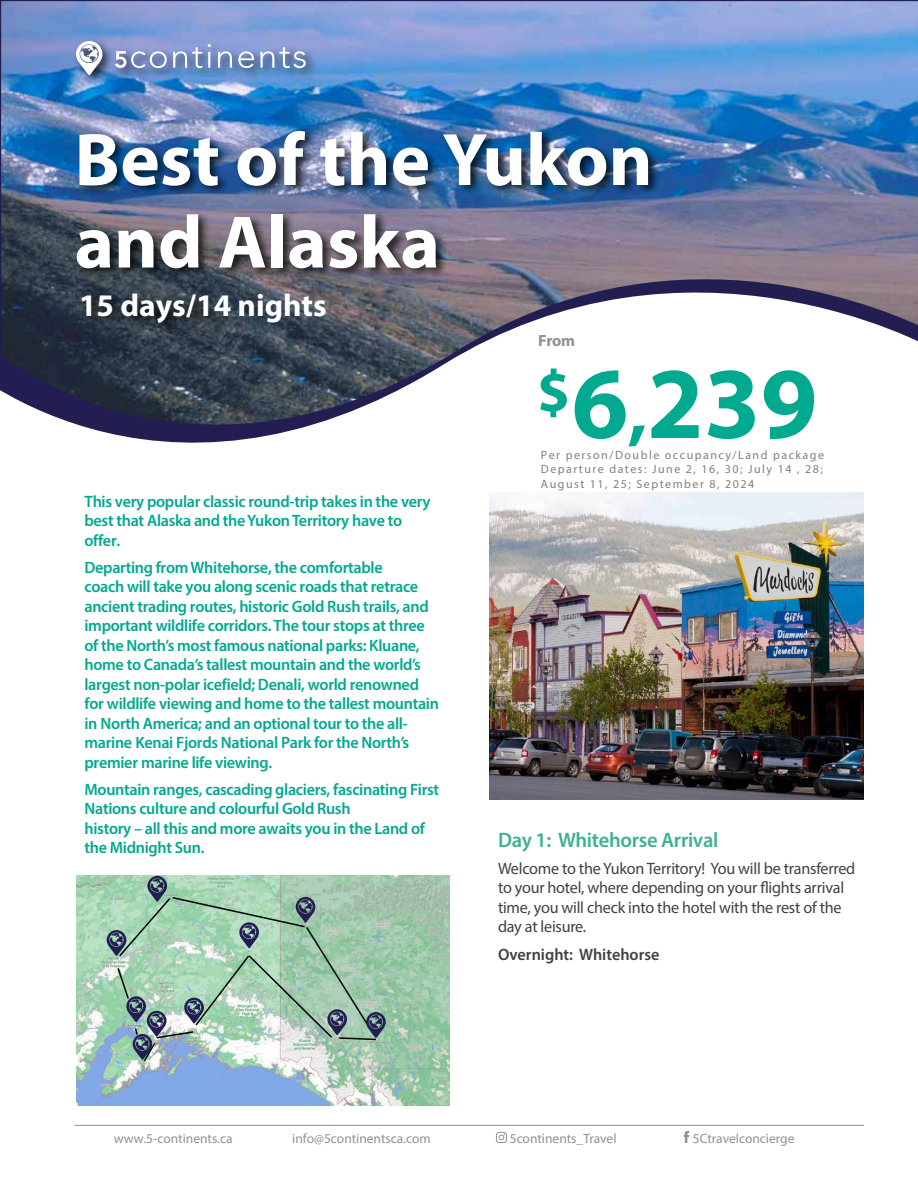
<style>
.page{position:relative;width:918px;height:1188px;background:#fff}
.page>*{position:absolute;margin:0;border:0;box-sizing:border-box;transform-origin:0 0}
.t1{font:700 102.3px "Myriad Pro";color:#01a98e}
.t2{font:700 75px/82.5px "Myriad Pro";color:#fff}
.t3{font:700 31.5px "Myriad Pro";color:#fff}
.t4{font:600 21px "Myriad Pro";letter-spacing:-.015em;color:#40af97}
.t5{font:600 16.5px/19.5px "Myriad Pro";letter-spacing:-.02em;color:#01a98e}
.t6{font:16.5px/19.5px "Myriad Pro";letter-spacing:-.015em;color:#414042}
.t7{font:600 16.5px "Myriad Pro";color:#414042}
.t8{font:700 16.2px "Myriad Pro";color:#929293}
.t9{font:13.5px "Myriad Pro";color:#929293}
.t10{font:12px/14.4px "Myriad Pro";letter-spacing:.125em;color:#808080;text-align:justify}
.s1{font-size:72px}
</style>
<div class="page">
<svg style="left:0;top:0;width:918px;height:493px"></svg>
<img style="left:1px;top:1px;width:917px;height:426px">
<svg style="left:496px;top:1132px;width:11px;height:11px"></svg>
<svg style="left:684px;top:1131px;width:5px;height:12px"></svg>
<hr style="left:75px;top:1125px;width:789px;height:1px;background:#929293">
<img style="left:489px;top:493px;width:375px;height:307px">
<div style="left:75px;top:127px;width:586px;height:153px;background:#000;opacity:.75"></div>
<div style="left:80px;top:289px;width:141px;height:45px;background:#000;opacity:.75"></div>
<img style="left:76px;top:876px;width:373px;height:229px">
<div style="left:73px;top:38px;width:245px;height:49px;background:#000;opacity:.75"></div>
<svg style="left:115px;top:51px;width:52px;height:17px"></svg>
<svg style="left:173px;top:44px;width:38px;height:24px"></svg>
<svg style="left:218px;top:51px;width:14px;height:17px"></svg>
<svg style="left:238px;top:51px;width:16px;height:17px"></svg>
<svg style="left:260px;top:47px;width:46px;height:21px"></svg>
<svg style="left:76px;top:41px;width:27px;height:34px"></svg>
<img style="left:107px;top:876px;width:279px;height:187px">
<h2 class="t2" style="left:75px;top:116px;width:580px">Best of the Yukon and Alaska</h2>
<h3 class="t3" style="left:79px;top:285px;width:249px">15 days/14 nights</h3>
<p class="t8" style="left:538px;top:331px;width:38px">From</p>
<h1 class="t1" style="left:537px;top:337px;width:282px"><sup>$</sup>6<span class="s1">,</span>239</h1>
<p class="t5" style="left:84px;top:491px;width:347px">This very popular classic round-trip takes in the very best that Alaska and theYukon Territory have to offer.</p>
<p class="t5" style="left:84px;top:557px;width:356px">Departing from Whitehorse, the comfortable<br>coach will take you along scenic roads that retrace ancient trading routes, historic Gold Rush trails, and important wildlife corridors. The tour stops at three of the North’s most famous national parks: Kluane, home to Canada’s tallest mountain and the world’s largest non-polar icefield; Denali, world renowned for wildlife viewing and home to the tallest mountain in North America; and an optional tour to the all&shy;marine Kenai Fjords National Park for the North’s premier marine life viewing.</p>
<p class="t5" style="left:84px;top:779px;width:356px">Mountain ranges, cascading glaciers, fascinating First Nations culture and colourful Gold Rush<br>history – all this and more awaits you in the Land of the Midnight Sun.</p>
<p class="t10" style="left:541px;top:447px;width:285px">Per person/Double occupancy/Land package Departure dates: June 2, 16, 30; July 14 , 28; August 11, 25; September 8, 2024</p>
<p class="t4" style="left:498px;top:826px;width:222px">Day 1: Whitehorse Arrival</p>
<p class="t6" style="left:498px;top:858px;width:359px">Welcome to the Yukon Territory! You will be transferred to your hotel, where depending on your flights arrival time, you will check into the hotel with the rest of the day at leisure.</p>
<p class="t7" style="left:498px;top:944px;width:163px">Overnight: Whitehorse</p>
<p class="t9" style="left:114px;top:1130px;width:120px">www.5-continents.ca</p>
<p class="t9" style="left:292px;top:1130px;width:140px">info@5continentsca.com</p>
<p class="t9" style="left:510px;top:1130px;width:108px">5continents_Travel</p>
<p class="t9" style="left:693px;top:1130px;width:103px">5Ctravelconcierge</p>
</div>
